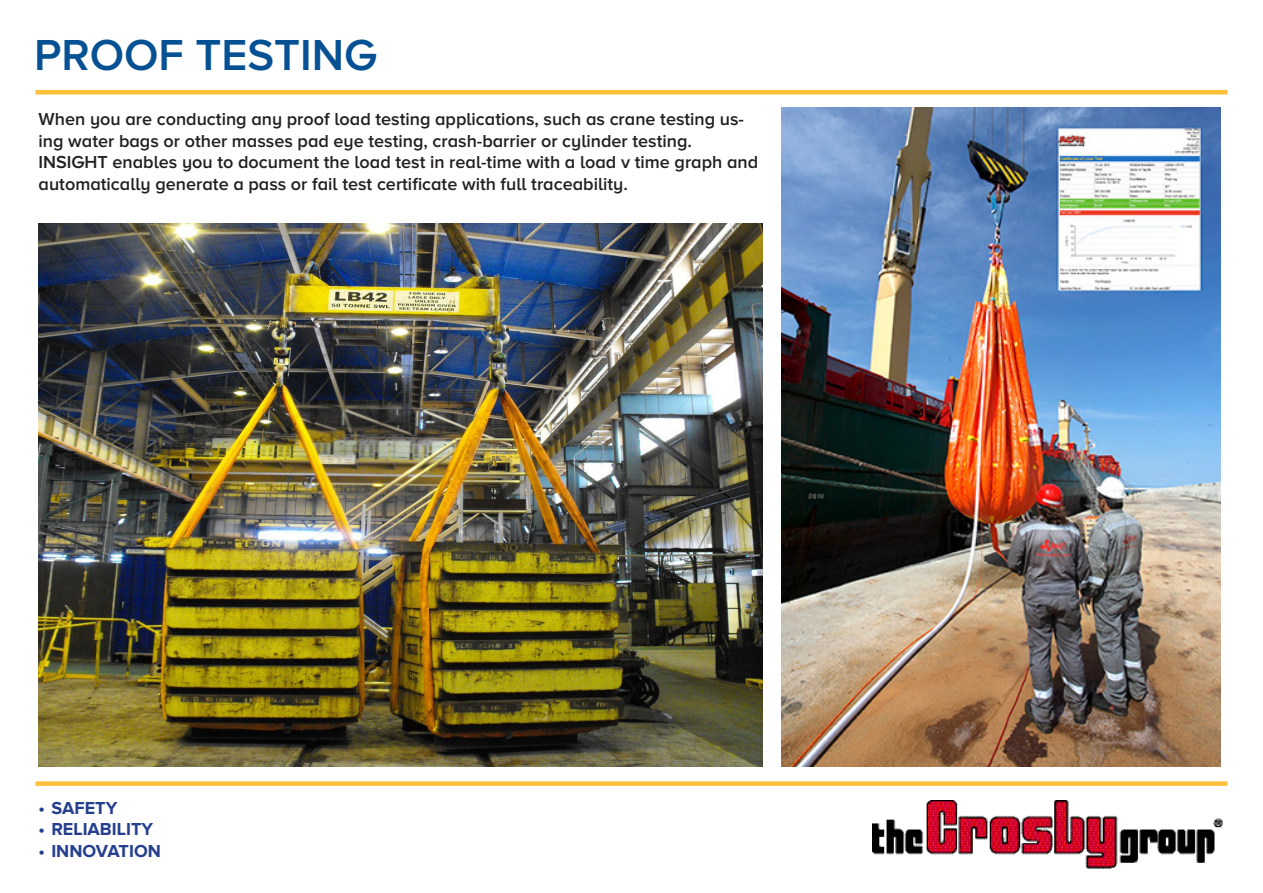
<style>
.page{position:relative;width:1263px;height:893px;background:#fff}
.page>*{position:absolute;margin:0;border:0;box-sizing:border-box;transform-origin:0 0}
.t1{font:600 45px "Proxima Nova A";color:#065193}
.t2{font:600 18px/21.6px "Proxima Nova A";color:#231f20}
.t3{font:700 18px "Proxima Nova A";color:#253f8e}
</style>
<div class="page">
<div style="left:35px;top:781px;width:1192px;height:5px;background:#fec139"></div>
<img style="left:872px;top:800px;width:350px;height:68px">
<div style="left:35px;top:90px;width:1192px;height:5px;background:#fec139"></div>
<img style="left:781px;top:107px;width:439px;height:659px">
<img style="left:39px;top:224px;width:724px;height:542px">
<p class="t1" style="left:34px;top:29px;width:344px">PROOF TESTING</p>
<p class="t2" style="left:39px;top:108px;width:707px">When you are conducting any proof load testing applications, such as crane testing us&shy;ing water bags or other masses pad eye testing, crash-barrier or cylinder testing.</p>
<p class="t2" style="left:39px;top:151px;width:721px">INSIGHT enables you to document the load test in real-time with a load v time graph and automatically generate a pass or fail test certificate with full traceability.</p>
<p class="t3" style="left:39px;top:797px;width:80px">• SAFETY</p>
<p class="t3" style="left:39px;top:819px;width:116px">• RELIABILITY</p>
<p class="t3" style="left:39px;top:841px;width:124px">• INNOVATION</p>
</div>
